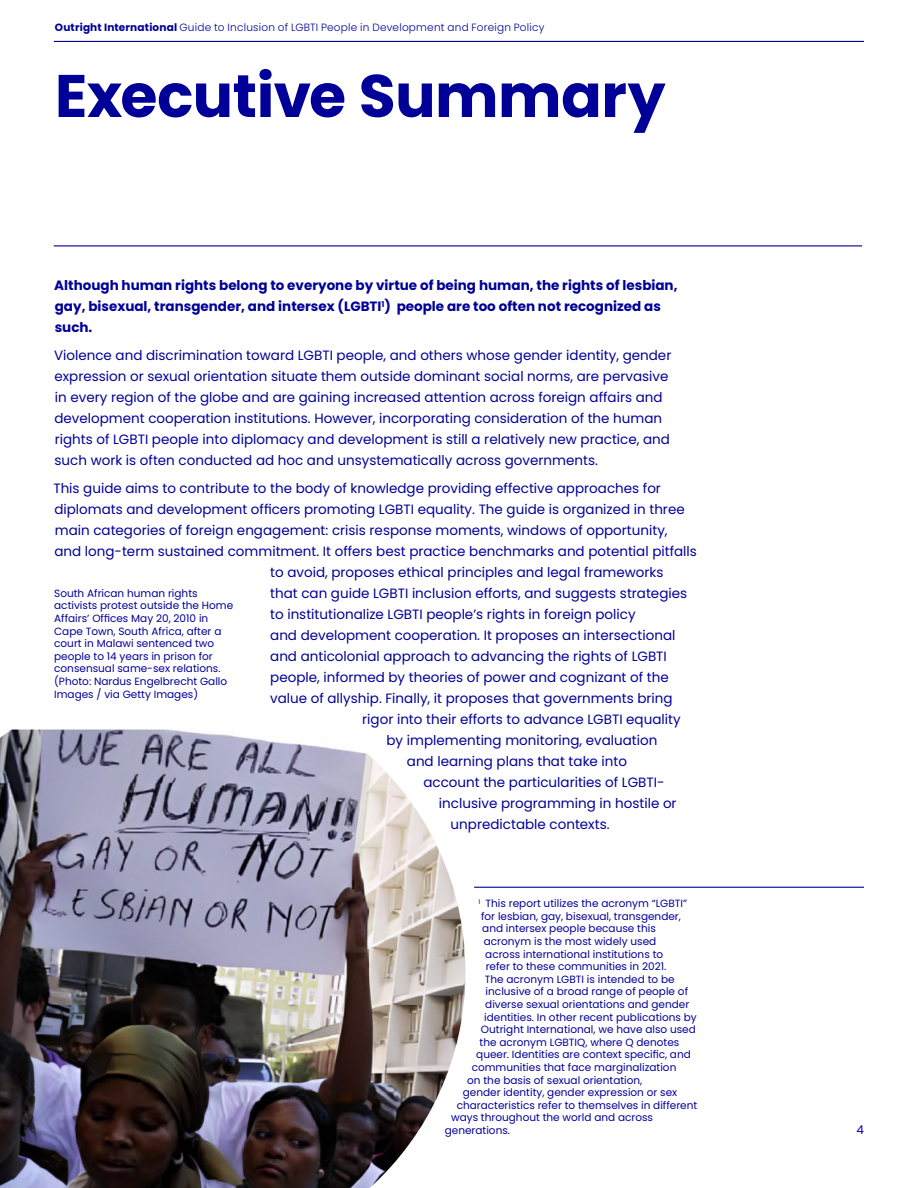
<style>
.page{position:relative;width:918px;height:1188px;background:#fff}
.page>*{position:absolute;margin:0;border:0;box-sizing:border-box;transform-origin:0 0}
.Heading_1{font:700 60px "Poppins";letter-spacing:-.01em;color:#009}
.Contents{font:13.5px/21px "Poppins";color:#009}
.Contents-2{font:700 13.5px/21px "Poppins";color:#009}
.Body_text_1{font:12px "Poppins";color:#009}
.Contents-3{font:10.5px/12.6px "Poppins";color:#009}
.t1{font:300 10.5px "Poppins";letter-spacing:.02em;color:#009}
.s1{font-weight:700}
</style>
<div class="page">
<hr style="left:54px;top:41px;width:810px;height:1px;background:#009">
<hr style="left:54px;top:245px;width:808px;height:1px;background:#009">
<hr style="left:474px;top:887px;width:390px;height:1px;background:#009">
<img style="left:0;top:730px;width:465px;height:458px">
<p class="t1" style="left:55px;top:22px;width:491px"><span class="s1">Outright International</span> Guide to Inclusion of LGBTI People in Development and Foreign Policy</p>
<p class="Heading_1" style="left:55px;top:61px;width:612px">Executive Summary</p>
<p class="Contents-2" style="left:54px;top:275px;width:625px">Although human rights belong to everyone by virtue of being human, the rights of lesbian, gay, bisexual, transgender, and intersex (LGBTI<sup>1</sup>) people are too often not recognized as such.</p>
<p class="Contents" style="left:54px;top:345px;width:619px">Violence and discrimination toward LGBTI people, and others whose gender identity, gender expression or sexual orientation situate them outside dominant social norms, are pervasive in every region of the globe and are gaining increased attention across foreign affairs and development cooperation institutions. However, incorporating consideration of the human rights of LGBTI people into diplomacy and development is still a relatively new practice, and such work is often conducted ad hoc and unsystematically across governments.</p>
<p class="Contents" style="left:53px;top:477px;width:609px">This guide aims to contribute to the body of knowledge providing effective approaches for</p>
<p class="Contents" style="left:54px;top:498px;width:632px">diplomats and development officers promoting LGBTI equality. The guide is organized in three</p>
<p class="Contents" style="left:55px;top:519px;width:614px">main categories of foreign engagement: crisis response moments, windows of opportunity,</p>
<p class="Contents" style="left:54px;top:540px;width:644px">and long-term sustained commitment. It offers best practice benchmarks and potential pitfalls</p>
<p class="Contents" style="left:270px;top:561px;width:395px">to avoid, proposes ethical principles and legal frameworks</p>
<p class="Contents" style="left:270px;top:582px;width:419px">that can guide LGBTI inclusion efforts, and suggests strategies</p>
<p class="Contents" style="left:270px;top:603px;width:367px">to institutionalize LGBTI people’s rights in foreign policy</p>
<p class="Contents" style="left:270px;top:624px;width:407px">and development cooperation. It proposes an intersectional</p>
<p class="Contents" style="left:270px;top:645px;width:398px">and anticolonial approach to advancing the rights of LGBTI</p>
<p class="Contents" style="left:270px;top:666px;width:400px">people, informed by theories of power and cognizant of the</p>
<p class="Contents" style="left:270px;top:687px;width:404px">value of allyship. Finally, it proposes that governments bring</p>
<p class="Contents" style="left:362px;top:708px;width:320px">rigor into their efforts to advance LGBTI equality</p>
<p class="Contents" style="left:386px;top:729px;width:273px">by implementing monitoring, evaluation</p>
<p class="Contents" style="left:407px;top:750px;width:222px">and learning plans that take into</p>
<p class="Contents" style="left:423px;top:771px;width:243px">account the particularities of LGBTI-</p>
<p class="Contents" style="left:439px;top:792px;width:239px">inclusive programming in hostile or</p>
<p class="Contents" style="left:451px;top:813px;width:160px">unpredictable contexts.</p>
<p class="Contents-3" style="left:54px;top:587px;width:181px">South African human rights activists protest outside the Home<br>Affairs’ Offices May 20, 2010 in<br>Cape Town, South Africa, after a court in Malawi sentenced two people to 14 years in prison for consensual same-sex relations. (Photo: Nardus Engelbrecht Gallo<br>Images / via Getty Images)</p>
<p class="Contents-3" style="left:478px;top:897px;width:210px"><sup>1</sup> This report utilizes the acronym “LGBTI”</p>
<p class="Contents-3" style="left:481px;top:910px;width:201px">for lesbian, gay, bisexual, transgender,</p>
<p class="Contents-3" style="left:482px;top:922px;width:175px">and intersex people because this</p>
<p class="Contents-3" style="left:484px;top:935px;width:174px">acronym is the most widely used</p>
<p class="Contents-3" style="left:485px;top:948px;width:179px">across international institutions to</p>
<p class="Contents-3" style="left:486px;top:960px;width:182px">refer to these communities in 2021.</p>
<p class="Contents-3" style="left:485px;top:973px;width:191px">The acronym LGBTI is intended to be</p>
<p class="Contents-3" style="left:486px;top:985px;width:204px">inclusive of a broad range of people of</p>
<p class="Contents-3" style="left:485px;top:998px;width:206px">diverse sexual orientations and gender</p>
<p class="Contents-3" style="left:484px;top:1011px;width:214px">identities. In other recent publications by</p>
<p class="Contents-3" style="left:481px;top:1023px;width:216px">Outright International, we have also used</p>
<p class="Contents-3" style="left:480px;top:1036px;width:201px">the acronym LGBTIQ, where Q denotes</p>
<p class="Contents-3" style="left:476px;top:1048px;width:216px">queer. Identities are context specific, and</p>
<p class="Contents-3" style="left:472px;top:1061px;width:206px">communities that face marginalization</p>
<p class="Contents-3" style="left:467px;top:1074px;width:177px">on the basis of sexual orientation,</p>
<p class="Contents-3" style="left:463px;top:1086px;width:216px">gender identity, gender expression or sex</p>
<p class="Contents-3" style="left:457px;top:1099px;width:242px">characteristics refer to themselves in different</p>
<p class="Contents-3" style="left:451px;top:1111px;width:204px">ways throughout the world and across</p>
<p class="Contents-3" style="left:445px;top:1124px;width:67px">generations.</p>
<p class="Body_text_1" style="left:856px;top:1123px;width:9px">4</p>
</div>
